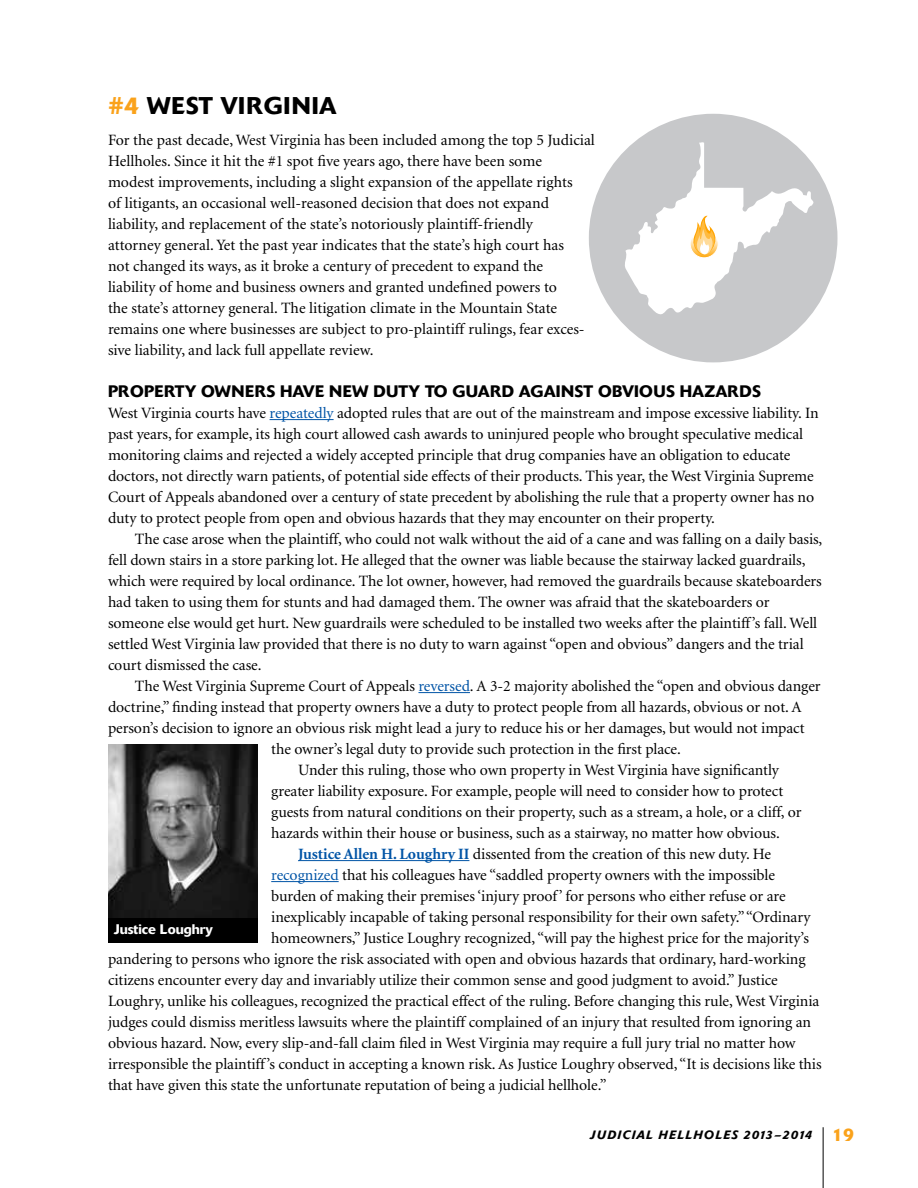
<style>
.page{position:relative;width:918px;height:1188px;background:#fff}
.page>*{position:absolute;margin:0;border:0;box-sizing:border-box;transform-origin:0 0}
.t1{font:500 24px "Delta";letter-spacing:.03em;color:#000}
.t2{font:500 16.5px "Delta";letter-spacing:.02em;color:#000}
.t3{font:15.75px/21px "Minion";letter-spacing:-.005em;color:#000}
.t4{font:500 13.8px "Delta";color:#fff}
.t5{font:italic 500 12px "Delta";letter-spacing:.08em;color:#000}
.s1{color:#faa21b}
.s2{color:#0054a6}
.s3{font-weight:700;color:#0054a6}
.s4{font-style:normal;font-size:18px;color:#faa21b}
</style>
<div class="page">
<hr style="left:823px;top:1127px;width:1px;height:61px;background:#000">
<hr style="left:270px;top:419px;width:64px;height:1px;background:#0054a6">
<hr style="left:418px;top:692px;width:52px;height:1px;background:#0054a6">
<hr style="left:298px;top:860px;width:171px;height:1px;background:#0054a6">
<hr style="left:271px;top:881px;width:68px;height:1px;background:#0054a6">
<img style="left:108px;top:744px;width:150px;height:174px">
<div style="left:108px;top:918px;width:150px;height:24px;background:#000"></div>
<div style="left:589px;top:114px;width:249px;height:248px;background:#c7c8ca;border-radius:50%"></div>
<svg style="left:625px;top:142px;width:188px;height:172px"></svg>
<h1 class="t1" style="left:108px;top:91px;width:230px"><span class="s1">#4</span> WEST VIRGINIA</h1>
<p class="t3" style="left:108px;top:130px;width:488px">For the past decade, West Virginia has been included among the top 5 Judicial Hellholes. Since it hit the #1 spot five years ago, there have been some<br>modest improvements, including a slight expansion of the appellate rights<br>of litigants, an occasional well-reasoned decision that does not expand liability, and replacement of the state’s notoriously plaintiff-friendly<br>attorney general. Yet the past year indicates that the state’s high court has<br>not changed its ways, as it broke a century of precedent to expand the<br>liability of home and business owners and granted undefined powers to<br>the state’s attorney general. The litigation climate in the Mountain State remains one where businesses are subject to pro-plaintiff rulings, fear exces&shy;sive liability, and lack full appellate review.</p>
<p class="t2" style="left:108px;top:381px;width:655px">PROPERTY OWNERS HAVE NEW DUTY TO GUARD AGAINST OBVIOUS HAZARDS</p>
<p class="t3" style="left:108px;top:403px;width:712px">West Virginia courts have <span class="s2">repeatedly</span> adopted rules that are out of the mainstream and impose excessive liability. In past years, for example, its high court allowed cash awards to uninjured people who brought speculative medical monitoring claims and rejected a widely accepted principle that drug companies have an obligation to educate doctors, not directly warn patients, of potential side effects of their products. This year, the West Virginia Supreme Court of Appeals abandoned over a century of state precedent by abolishing the rule that a property owner has no duty to protect people from open and obvious hazards that they may encounter on their property.</p>
<p class="t3" style="left:108px;top:529px;width:716px;text-indent:27px">The case arose when the plaintiff, who could not walk without the aid of a cane and was falling on a daily basis, fell down stairs in a store parking lot. He alleged that the owner was liable because the stairway lacked guardrails, which were required by local ordinance. The lot owner, however, had removed the guardrails because skateboarders had taken to using them for stunts and had damaged them. The owner was afraid that the skateboarders or someone else would get hurt. New guardrails were scheduled to be installed two weeks after the plaintiff’s fall. Well settled West Virginia law provided that there is no duty to warn against “open and obvious” dangers and the trial court dismissed the case.</p>
<p class="t3" style="left:135px;top:676px;width:687px">The West Virginia Supreme Court of Appeals <span class="s2">reversed</span>. A 3-2 majority abolished the “open and obvious danger</p>
<p class="t3" style="left:108px;top:697px;width:695px">doctrine,” finding instead that property owners have a duty to protect people from all hazards, obvious or not. A</p>
<p class="t3" style="left:108px;top:718px;width:698px">person’s decision to ignore an obvious risk might lead a jury to reduce his or her damages, but would not impact</p>
<p class="t3" style="left:271px;top:739px;width:409px">the owner’s legal duty to provide such protection in the first place.</p>
<p class="t3" style="left:298px;top:760px;width:482px">Under this ruling, those who own property in West Virginia have significantly</p>
<p class="t3" style="left:271px;top:781px;width:513px">greater liability exposure. For example, people will need to consider how to protect</p>
<p class="t3" style="left:271px;top:802px;width:532px">guests from natural conditions on their property, such as a stream, a hole, or a cliff, or</p>
<p class="t3" style="left:271px;top:823px;width:508px">hazards within their house or business, such as a stairway, no matter how obvious.</p>
<p class="t3" style="left:298px;top:844px;width:474px"><span class="s3">Justice Allen H. Loughry II</span> dissented from the creation of this new duty. He</p>
<p class="t3" style="left:271px;top:865px;width:505px"><span class="s2">recognized</span> that his colleagues have “saddled property owners with the impossible</p>
<p class="t3" style="left:271px;top:886px;width:516px">burden of making their premises ‘injury proof’ for persons who either refuse or are</p>
<p class="t3" style="left:271px;top:907px;width:541px">inexplicably incapable of taking personal responsibility for their own safety.” “Ordinary</p>
<p class="t3" style="left:271px;top:928px;width:539px">homeowners,” Justice Loughry recognized, “will pay the highest price for the majority’s</p>
<p class="t3" style="left:108px;top:949px;width:699px">pandering to persons who ignore the risk associated with open and obvious hazards that ordinary, hard-working</p>
<p class="t3" style="left:108px;top:970px;width:671px">citizens encounter every day and invariably utilize their common sense and good judgment to avoid.” Justice</p>
<p class="t3" style="left:108px;top:991px;width:713px">Loughry, unlike his colleagues, recognized the practical effect of the ruling. Before changing this rule, West Virginia</p>
<p class="t3" style="left:108px;top:1012px;width:705px">judges could dismiss meritless lawsuits where the plaintiff complained of an injury that resulted from ignoring an</p>
<p class="t3" style="left:108px;top:1033px;width:689px">obvious hazard. Now, every slip-and-fall claim filed in West Virginia may require a full jury trial no matter how</p>
<p class="t3" style="left:108px;top:1054px;width:715px">irresponsible the plaintiff’s conduct in accepting a known risk. As Justice Loughry observed, “It is decisions like this</p>
<p class="t3" style="left:108px;top:1075px;width:500px">that have given this state the unfortunate reputation of being a judicial hellhole.”</p>
<p class="t4" style="left:114px;top:921px;width:101px">Justice Loughry</p>
<p class="t5" style="left:590px;top:1127px;width:266px">JUDICIAL HELLHOLES 2013–2014 <span class="s4">19</span></p>
</div>
